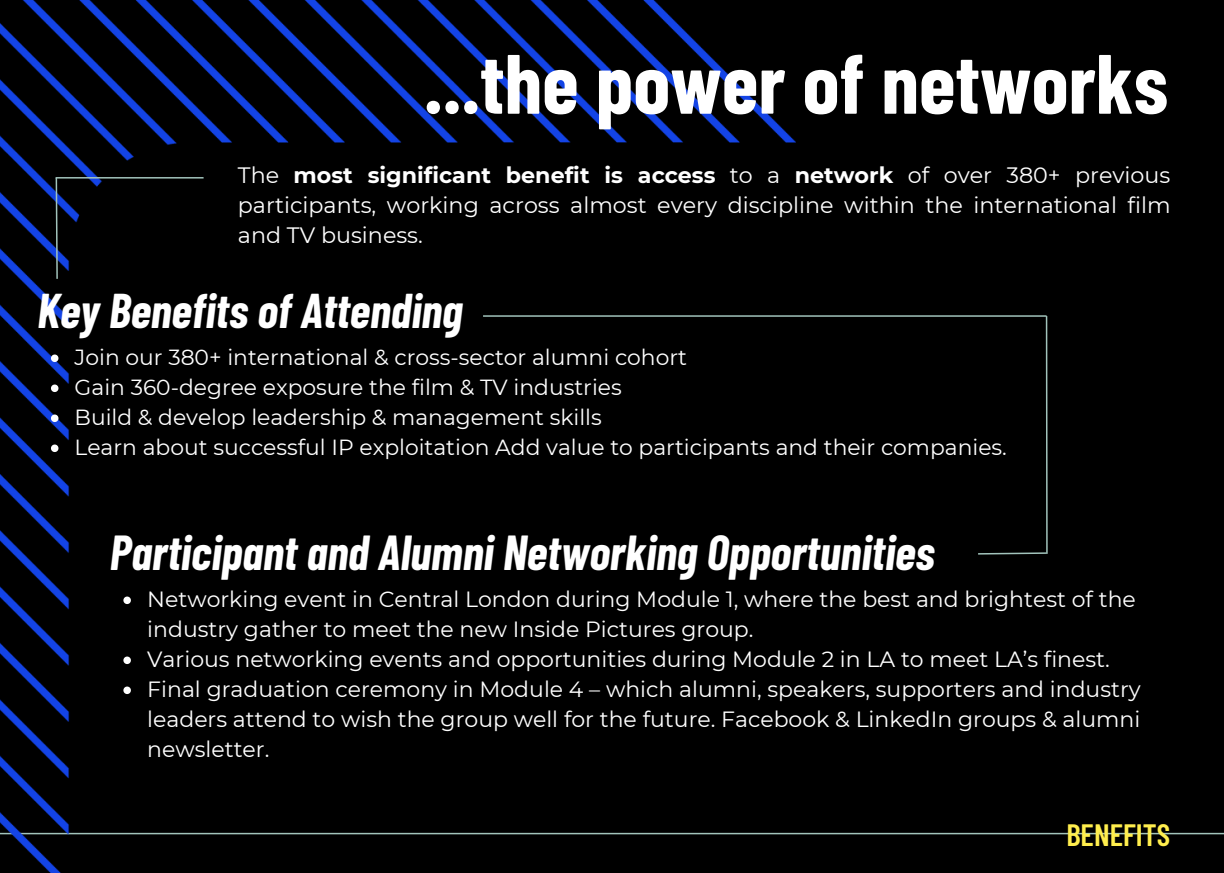
<style>
.page{position:relative;width:1224px;height:873px;background:#000}
.page>*{position:absolute;margin:0;border:0;box-sizing:border-box;transform-origin:0 0}
.t1{font:700 84px "Barlow Condensed";color:#fff}
.t2{font:italic 700 48px "Barlow Condensed";color:#fff}
.t3{font:italic 700 47.6px "Barlow Condensed";color:#fff}
.t4{font:600 30.8px "Barlow Condensed";color:#ffee4d}
.t5{font:22.2px/30px "Montserrat";color:#fff;text-align:justify}
.t6{font:22px/30px "Montserrat";color:#fff}
.t7{font:21.8px "Montserrat";color:#fff}
.s1{font-weight:700}
</style>
<div class="page">
<hr style="left:0;top:833px;width:1224px;height:1px;background:#a2c4bc">
<img style="left:0;top:0;width:795px;height:873px">
<svg style="left:51px;top:355px;width:7px;height:7px"></svg>
<svg style="left:51px;top:385px;width:7px;height:7px"></svg>
<svg style="left:51px;top:415px;width:7px;height:7px"></svg>
<svg style="left:51px;top:445px;width:7px;height:7px"></svg>
<hr style="left:483px;top:315px;width:564px;height:2px;background:#a2c4bc">
<svg style="left:123px;top:597px;width:8px;height:7px"></svg>
<svg style="left:123px;top:657px;width:8px;height:7px"></svg>
<svg style="left:123px;top:687px;width:8px;height:7px"></svg>
<hr style="left:1046px;top:316px;width:2px;height:238px;background:#a2c4bc">
<svg style="left:978px;top:552px;width:70px;height:3px"></svg>
<svg style="left:55px;top:176px;width:4px;height:104px"></svg>
<hr style="left:56px;top:177px;width:148px;height:2px;background:#a2c4bc">
<p class="t1" style="left:424px;top:30px;width:746px">...the power of networks</p>
<p class="t5" style="left:238px;top:160px;width:934px">The <span class="s1">most significant benefit is access</span> to a <span class="s1">network</span> of over 380+ previous participants, working across almost every discipline within the international film and TV business.</p>
<h1 class="t3" style="left:37px;top:280px;width:427px">Key Benefits of Attending</h1>
<p class="t7" style="left:75px;top:344px;width:614px">Join our 380+ international &amp; cross-sector alumni cohort</p>
<h2 class="t7" style="left:75px;top:374px;width:549px">Gain 360-degree exposure the film &amp; TV industries</h2>
<p class="t7" style="left:75px;top:404px;width:529px">Build &amp; develop leadership &amp; management skills</p>
<p class="t7" style="left:75px;top:434px;width:934px">Learn about successful IP exploitation Add value to participants and their companies.</p>
<p class="t2" style="left:110px;top:522px;width:826px">Participant and Alumni Networking Opportunities</p>
<p class="t6" style="left:147px;top:584px;width:990px">Networking event in Central London during Module 1, where the best and brightest of the industry gather to meet the new Inside Pictures group.</p>
<p class="t6" style="left:147px;top:644px;width:964px">Various networking events and opportunities during Module 2 in LA to meet LA’s finest.</p>
<p class="t6" style="left:147px;top:674px;width:995px;text-align:justify">Final graduation ceremony in Module 4 – which alumni, speakers, supporters and industry leaders attend to wish the group well for the future. Facebook &amp; LinkedIn groups &amp; alumni newsletter.</p>
<p class="t4" style="left:1066px;top:815px;width:105px">BENEFITS</p>
</div>
